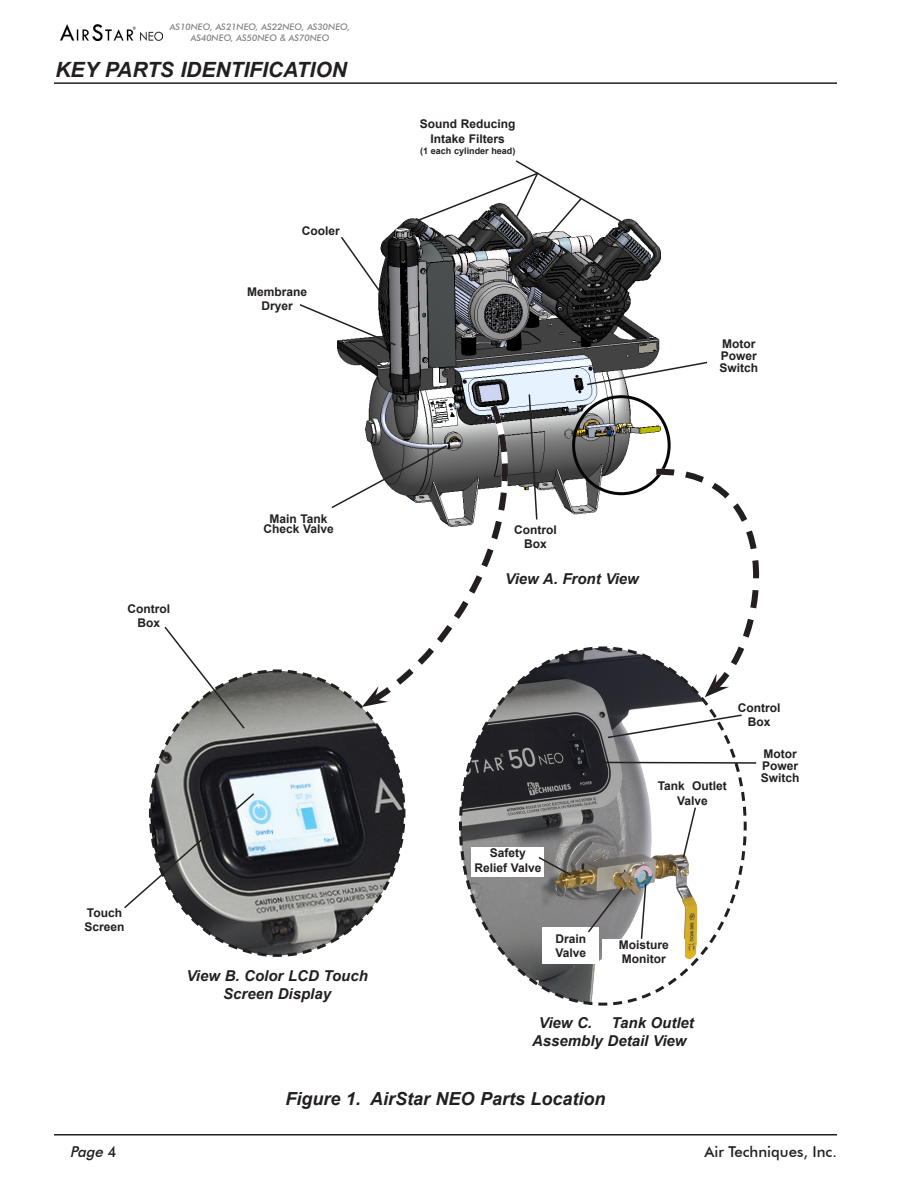
<style>
.page{position:relative;width:918px;height:1188px;background:#fff}
.page>*{position:absolute;margin:0;border:0;box-sizing:border-box;transform-origin:0 0}
.t1{font:italic 700 21px "Arial";color:#231f20}
.t2{font:italic 700 18px "Arial";color:#231f20}
.t3{font:italic 700 15px/18px "Arial";color:#231f20}
.t4{font:500 15px "Futura BT";color:#231f20}
.t5{font:italic 500 15px "Futura BT";color:#231f20}
.t6{font:700 12px/14.4px "Arial";color:#231f20}
.t7{font:italic 500 9px/10.8px "Futura BT";color:#808080;text-align:center}
.t8{font:700 9px "Arial";color:#231f20}
.s1{font-style:normal}
</style>
<div class="page">
<hr style="left:54px;top:1134px;width:783px;height:2px;background:#231f20">
<img style="left:60px;top:24px;width:103px;height:17px">
<hr style="left:54px;top:82px;width:783px;height:2px;background:#231f20">
<img style="left:337px;top:218px;width:324px;height:216px">
<div style="left:293px;top:225px;width:56px;height:14px;background:#fff"></div>
<svg style="left:339px;top:235px;width:42px;height:58px"></svg>
<svg style="left:299px;top:303px;width:98px;height:44px"></svg>
<svg style="left:331px;top:488px;width:35px;height:21px"></svg>
<svg style="left:273px;top:669px;width:133px;height:288px"></svg>
<svg style="left:366px;top:399px;width:92px;height:280px"></svg>
<svg style="left:282px;top:668px;width:125px;height:138px"></svg>
<svg style="left:458px;top:393px;width:302px;height:613px"></svg>
<svg style="left:124px;top:626px;width:149px;height:331px"></svg>
<svg style="left:586px;top:349px;width:121px;height:37px"></svg>
<svg style="left:417px;top:160px;width:206px;height:79px"></svg>
<p class="t7" style="left:170px;top:22px;width:182px">AS10NEO, AS21NEO, AS22NEO, AS30NEO,<br>AS40NEO, AS50NEO &amp; AS70NEO</p>
<p class="t1" style="left:56px;top:56px;width:293px">KEY PARTS IDENTIFICATION</p>
<p class="t6" style="left:302px;top:224px;width:40px">Cooler</p>
<p class="t6" style="left:247px;top:285px;width:62px">Membrane</p>
<p class="t6" style="left:262px;top:299px;width:33px">Dryer</p>
<p class="t6" style="left:420px;top:117px;width:97px;text-align:center">Sound Reducing<br>Intake Filters</p>
<p class="t8" style="left:420px;top:144px;width:97px">(1 each cylinder head)</p>
<p class="t6" style="left:719px;top:338px;width:40px;line-height:12px">Motor<br>Power<br>Switch</p>
<p class="t6" style="left:128px;top:602px;width:44px">Control</p>
<p class="t6" style="left:138px;top:616px;width:24px">Box</p>
<p class="t6" style="left:263px;top:514px;width:72px;line-height:10.5px;text-align:center">Main Tank<br>Check Valve</p>
<p class="t6" style="left:84px;top:906px;width:42px">Touch<br>Screen</p>
<p class="t3" style="left:187px;top:968px;width:183px;text-align:center">View B. Color LCD Touch<br>Screen Display</p>
<p class="t6" style="left:514px;top:523px;width:44px">Control</p>
<p class="t6" style="left:524px;top:537px;width:24px">Box</p>
<p class="t3" style="left:505px;top:570px;width:135px">View A. Front View</p>
<p class="t6" style="left:474px;top:846px;width:69px;text-align:center">Safety<br>Relief Valve</p>
<p class="t6" style="left:658px;top:779px;width:71px;text-align:center">Tank Outlet<br>Valve</p>
<p class="t6" style="left:738px;top:701px;width:44px">Control</p>
<p class="t6" style="left:748px;top:715px;width:24px">Box</p>
<p class="t6" style="left:761px;top:749px;width:40px;line-height:12px">Motor<br>Power<br>Switch</p>
<p class="t6" style="left:556px;top:932px;width:32px">Drain<br>Valve</p>
<p class="t6" style="left:619px;top:938px;width:52px">Moisture<br>Monitor</p>
<p class="t3" style="left:532px;top:1014px;width:163px;text-indent:80px">Tank Outlet<br>Assembly Detail View</p>
<p class="t3" style="left:539px;top:1014px;width:55px">View C.</p>
<p class="t2" style="left:285px;top:1087px;width:322px">Figure 1. AirStar NEO Parts Location</p>
<p class="t5" style="left:70px;top:1143px;width:48px">Page <span class="s1">4</span></p>
<p class="t4" style="left:704px;top:1143px;width:134px">Air Techniques, Inc.</p>
</div>
